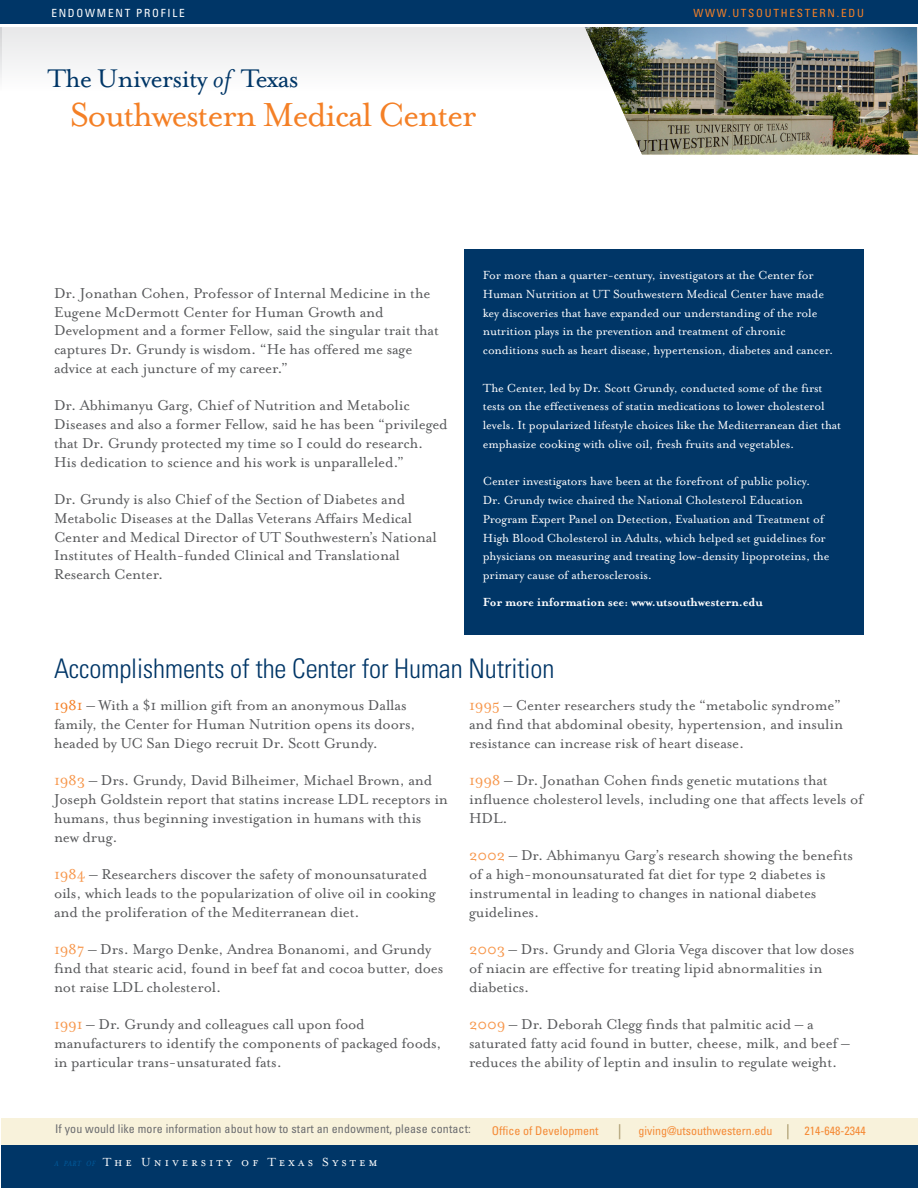
<style>
.page{position:relative;width:918px;height:1188px;background:#fff}
.page>*{position:absolute;margin:0;border:0;box-sizing:border-box;transform-origin:0 0}
.t1{font:38.25px "Mrs Eaves OT";letter-spacing:-.04em;color:#f48026}
.t2{font:29.25px "Mrs Eaves OT";letter-spacing:-.03em;color:#003667}
.t3{font:300 condensed 27px "Univers";letter-spacing:-.005em;color:#003667}
.t4{font:16.5px/18.8px "Mrs Eaves OT";letter-spacing:-.01em;color:#57585a}
.t5{font:13.5px/18.8px "Mrs Eaves OT";letter-spacing:-.01em;color:#fff}
.t6{font:700 13.5px "Mrs Eaves OT";letter-spacing:-.01em;color:#fff}
.t7{font:13.5px "Mrs Eaves Small Caps";letter-spacing:.22em;color:#fff}
.t8{font:condensed 12px "Univers LT Std";letter-spacing:.01em;color:#6c6d70}
.t9{font:condensed 12px "Univers LT Std";color:#f58b37}
.t10{font:condensed 11.25px "Univers LT Std";letter-spacing:.155em;color:#f48026}
.t11{font:condensed 11.25px "Univers LT Std";letter-spacing:.155em;color:#fff}
.s1{font-style:italic}
.s2{color:#f48026}
.s3{color:#f7974c}
.s4{font-family:"Mrs Eaves OT";font-style:italic;font-size:8.7px;color:#005c9e}
</style>
<div class="page">
<div style="left:0;top:0;width:918px;height:27px;background:#003667"></div>
<img style="left:0;top:27px;width:918px;height:127px">
<hr style="left:0;top:25px;width:918px;height:2px;background:#fff">
<div style="left:465px;top:249px;width:399px;height:386px;background:#003667"></div>
<div style="left:1px;top:1145px;width:917px;height:43px;background:#003667"></div>
<div style="left:1px;top:1118px;width:917px;height:27px;background:#f8f2db"></div>
<svg style="left:619px;top:1124px;width:1px;height:15px"></svg>
<svg style="left:787px;top:1124px;width:2px;height:15px"></svg>
<p class="t11" style="left:51px;top:6px;width:135px">ENDOWMENT PROFILE</p>
<p class="t2" style="left:48px;top:61px;width:253px">The University <span class="s1">of</span> Texas</p>
<p class="t1" style="left:70px;top:93px;width:409px">Southwestern Medical Center</p>
<p class="t10" style="left:693px;top:6px;width:172px">WWW.UTSOUTHESTERN.EDU</p>
<p class="t4" style="left:54px;top:283px;width:386px">Dr. Jonathan Cohen, Professor of Internal Medicine in the Eugene McDermott Center for Human Growth and Development and a former Fellow, said the singular trait that captures Dr. Grundy is wisdom. “He has offered me sage advice at each juncture of my career.”</p>
<p class="t4" style="left:54px;top:396px;width:395px">Dr. Abhimanyu Garg, Chief of Nutrition and Metabolic Diseases and also a former Fellow, said he has been “privileged that Dr. Grundy protected my time so I could do research.<br>His dedication to science and his work is unparalleled.”</p>
<p class="t4" style="left:54px;top:490px;width:384px">Dr. Grundy is also Chief of the Section of Diabetes and Metabolic Diseases at the Dallas Veterans Affairs Medical Center and Medical Director of UT Southwestern’s National Institutes of Health-funded Clinical and Translational Research Center.</p>
<p class="t5" style="left:483px;top:266px;width:352px">For more than a quarter-century, investigators at the Center for Human Nutrition at UT Southwestern Medical Center have made key discoveries that have expanded our understanding of the role nutrition plays in the prevention and treatment of chronic conditions such as heart disease, hypertension, diabetes and cancer.</p>
<p class="t5" style="left:483px;top:378px;width:360px">The Center, led by Dr. Scott Grundy, conducted some of the first tests on the effectiveness of statin medications to lower cholesterol levels. It popularized lifestyle choices like the Mediterranean diet that emphasize cooking with olive oil, fresh fruits and vegetables.</p>
<p class="t5" style="left:483px;top:472px;width:348px">Center investigators have been at the forefront of public policy.<br>Dr. Grundy twice chaired the National Cholesterol Education Program Expert Panel on Detection, Evaluation and Treatment of High Blood Cholesterol in Adults, which helped set guidelines for physicians on measuring and treating low-density lipoproteins, the primary cause of atherosclerosis.</p>
<p class="t6" style="left:483px;top:594px;width:281px">For more information see: www.utsouthwestern.edu</p>
<p class="t3" style="left:54px;top:653px;width:502px">Accomplishments of the Center for Human Nutrition</p>
<p class="t4" style="left:54px;top:696px;width:363px"><span class="s2">1981</span> – With a $1 million gift from an anonymous Dallas family, the Center for Human Nutrition opens its doors, headed by UC San Diego recruit Dr. Scott Grundy.</p>
<p class="t4" style="left:54px;top:771px;width:396px"><span class="s3">1983</span> – Drs. Grundy, David Bilheimer, Michael Brown, and Joseph Goldstein report that statins increase LDL receptors in humans, thus beginning investigation in humans with this new drug.</p>
<p class="t4" style="left:54px;top:865px;width:383px"><span class="s3">1984</span> – Researchers discover the safety of monounsaturated oils, which leads to the popularization of olive oil in cooking and the proliferation of the Mediterranean diet.</p>
<p class="t4" style="left:54px;top:940px;width:391px"><span class="s3">1987</span> – Drs. Margo Denke, Andrea Bonanomi, and Grundy find that stearic acid, found in beef fat and cocoa butter, does not raise LDL cholesterol.</p>
<p class="t4" style="left:54px;top:1015px;width:389px"><span class="s3">1991</span> – Dr. Grundy and colleagues call upon food manufacturers to identify the components of packaged foods, in particular trans-unsaturated fats.</p>
<p class="t4" style="left:469px;top:696px;width:376px"><span class="s3">1995</span> – Center researchers study the “metabolic syndrome” and find that abdominal obesity, hypertension, and insulin resistance can increase risk of heart disease.</p>
<p class="t4" style="left:469px;top:771px;width:396px"><span class="s3">1998</span> – Dr. Jonathan Cohen finds genetic mutations that influence cholesterol levels, including one that affects levels of<br>HDL.</p>
<p class="t4" style="left:469px;top:846px;width:385px"><span class="s3">2002</span> – Dr. Abhimanyu Garg’s research showing the benefits of a high-monounsaturated fat diet for type 2 diabetes is instrumental in leading to changes in national diabetes guidelines.</p>
<p class="t4" style="left:469px;top:940px;width:387px"><span class="s3">2003</span> – Drs. Grundy and Gloria Vega discover that low doses of niacin are effective for treating lipid abnormalities in diabetics.</p>
<p class="t4" style="left:469px;top:1015px;width:382px"><span class="s3">2009</span> – Dr. Deborah Clegg finds that palmitic acid – a saturated fatty acid found in butter, cheese, milk, and beef – reduces the ability of leptin and insulin to regulate weight.</p>
<p class="t8" style="left:55px;top:1121px;width:417px">If you would like more information about how to start an endowment, please contact:</p>
<p class="t7" style="left:55px;top:1155px;width:325px"><span class="s4">A PART OF</span> The University of Texas System</p>
<p class="t9" style="left:492px;top:1123px;width:108px">Office of Development</p>
<p class="t9" style="left:638px;top:1123px;width:136px">giving@utsouthwestern.edu</p>
<p class="t9" style="left:805px;top:1123px;width:63px">214-648-2344</p>
</div>
